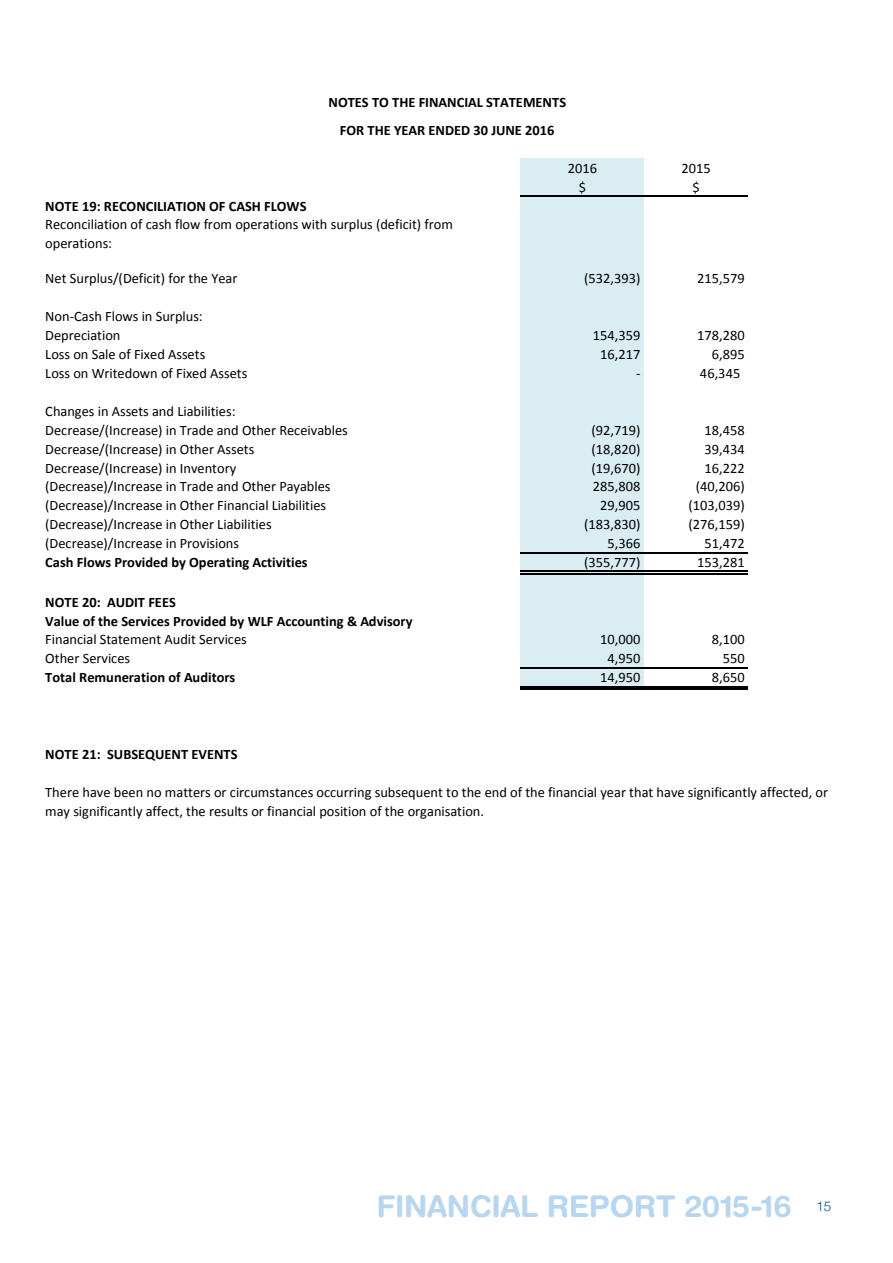
<style>
.page{position:relative;width:893px;height:1263px;background:#fff}
.page>*{position:absolute;margin:0;border:0;box-sizing:border-box;transform-origin:0 0}
.t1{font:700 30px "Helvetica Rounded LT Std";letter-spacing:-.01em;color:#b8d6f0}
.t2{font:14.4px/18.9px "Calibri";color:#000}
.t3{font:700 14.4px/18.9px "Calibri";color:#000}
.t4{font:300 13.5px "Helvetica Neue";color:#005596}
</style>
<div class="page">
<div style="left:520px;top:158px;width:124px;height:530px;background:#daedf3"></div>
<hr style="left:520px;top:196px;width:228px;height:1px;background:#000">
<hr style="left:520px;top:552px;width:228px;height:1px;background:#000">
<hr style="left:520px;top:571px;width:228px;height:1px;background:#000">
<hr style="left:520px;top:573px;width:228px;height:2px;background:#000">
<hr style="left:520px;top:667px;width:228px;height:2px;background:#000">
<hr style="left:520px;top:686px;width:228px;height:1px;background:#000">
<hr style="left:520px;top:688px;width:228px;height:2px;background:#000">
<p class="t3" style="left:329px;top:88px;width:239px;line-height:28.2px;text-align:center">NOTES TO THE FINANCIAL STATEMENTS<br>FOR THE YEAR ENDED 30 JUNE 2016</p>
<p class="t2" style="left:568px;top:159px;width:31px">2016</p>
<p class="t2" style="left:681px;top:159px;width:31px">2015</p>
<p class="t2" style="left:579px;top:177px;width:9px">$</p>
<p class="t2" style="left:693px;top:177px;width:9px">$</p>
<p class="t3" style="left:45px;top:196px;width:263px">NOTE 19: RECONCILIATION OF CASH FLOWS</p>
<p class="t2" style="left:45px;top:215px;width:409px">Reconciliation of cash flow from operations with surplus (deficit) from operations:</p>
<p class="t2" style="left:45px;top:269px;width:194px">Net Surplus/(Deficit) for the Year</p>
<p class="t2" style="left:584px;top:269px;width:58px">(532,393)</p>
<p class="t2" style="left:697px;top:269px;width:49px">215,579</p>
<p class="t2" style="left:45px;top:307px;width:159px">Non-Cash Flows in Surplus:<br>Depreciation</p>
<p class="t2" style="left:593px;top:326px;width:49px">154,359</p>
<p class="t2" style="left:697px;top:326px;width:49px">178,280</p>
<p class="t2" style="left:45px;top:345px;width:161px">Loss on Sale of Fixed Assets</p>
<p class="t2" style="left:600px;top:345px;width:42px">16,217</p>
<p class="t2" style="left:712px;top:345px;width:34px">6,895</p>
<p class="t2" style="left:45px;top:364px;width:204px">Loss on Writedown of Fixed Assets</p>
<p class="t2" style="left:636px;top:364px;width:6px">-</p>
<p class="t2" style="left:700px;top:364px;width:42px">46,345</p>
<p class="t2" style="left:45px;top:402px;width:304px">Changes in Assets and Liabilities:<br>Decrease/(Increase) in Trade and Other Receivables</p>
<p class="t2" style="left:592px;top:420px;width:51px">(92,719)</p>
<p class="t2" style="left:704px;top:420px;width:42px">18,458</p>
<p class="t2" style="left:45px;top:439px;width:211px">Decrease/(Increase) in Other Assets</p>
<p class="t2" style="left:592px;top:439px;width:51px">(18,820)</p>
<p class="t2" style="left:704px;top:439px;width:42px">39,434</p>
<p class="t2" style="left:45px;top:458px;width:192px">Decrease/(Increase) in Inventory</p>
<p class="t2" style="left:592px;top:458px;width:51px">(19,670)</p>
<p class="t2" style="left:704px;top:458px;width:42px">16,222</p>
<p class="t2" style="left:45px;top:477px;width:287px">(Decrease)/Increase in Trade and Other Payables</p>
<p class="t2" style="left:593px;top:477px;width:49px">285,808</p>
<p class="t2" style="left:696px;top:477px;width:51px">(40,206)</p>
<p class="t2" style="left:45px;top:496px;width:282px">(Decrease)/Increase in Other Financial Liabilities</p>
<p class="t2" style="left:600px;top:496px;width:42px">29,905</p>
<p class="t2" style="left:688px;top:496px;width:58px">(103,039)</p>
<p class="t2" style="left:45px;top:515px;width:228px">(Decrease)/Increase in Other Liabilities</p>
<p class="t2" style="left:584px;top:515px;width:58px">(183,830)</p>
<p class="t2" style="left:688px;top:515px;width:58px">(276,159)</p>
<p class="t2" style="left:45px;top:534px;width:195px">(Decrease)/Increase in Provisions</p>
<p class="t2" style="left:608px;top:534px;width:34px">5,366</p>
<p class="t2" style="left:704px;top:534px;width:42px">51,472</p>
<p class="t3" style="left:45px;top:552px;width:264px">Cash Flows Provided by Operating Activities</p>
<p class="t2" style="left:584px;top:552px;width:58px">(355,777)</p>
<p class="t2" style="left:697px;top:552px;width:49px">153,281</p>
<p class="t3" style="left:45px;top:592px;width:369px">NOTE 20: AUDIT FEES<br>Value of the Services Provided by WLF Accounting &amp; Advisory</p>
<p class="t2" style="left:45px;top:630px;width:203px">Financial Statement Audit Services</p>
<p class="t2" style="left:600px;top:630px;width:42px">10,000</p>
<p class="t2" style="left:712px;top:630px;width:34px">8,100</p>
<p class="t2" style="left:45px;top:649px;width:86px">Other Services</p>
<p class="t2" style="left:608px;top:649px;width:34px">4,950</p>
<p class="t2" style="left:723px;top:649px;width:24px">550</p>
<p class="t3" style="left:45px;top:668px;width:191px">Total Remuneration of Auditors</p>
<p class="t2" style="left:600px;top:668px;width:42px">14,950</p>
<p class="t2" style="left:712px;top:668px;width:34px">8,650</p>
<p class="t3" style="left:45px;top:744px;width:194px">NOTE 21: SUBSEQUENT EVENTS</p>
<p class="t2" style="left:45px;top:783px;width:784px">There have been no matters or circumstances occurring subsequent to the end of the financial year that have significantly affected, or may significantly affect, the results or financial position of the organisation.</p>
<h1 class="t1" style="left:376px;top:1188px;width:417px">FINANCIAL REPORT 2015-16</h1>
<p class="t4" style="left:816px;top:1195px;width:17px">15</p>
</div>
